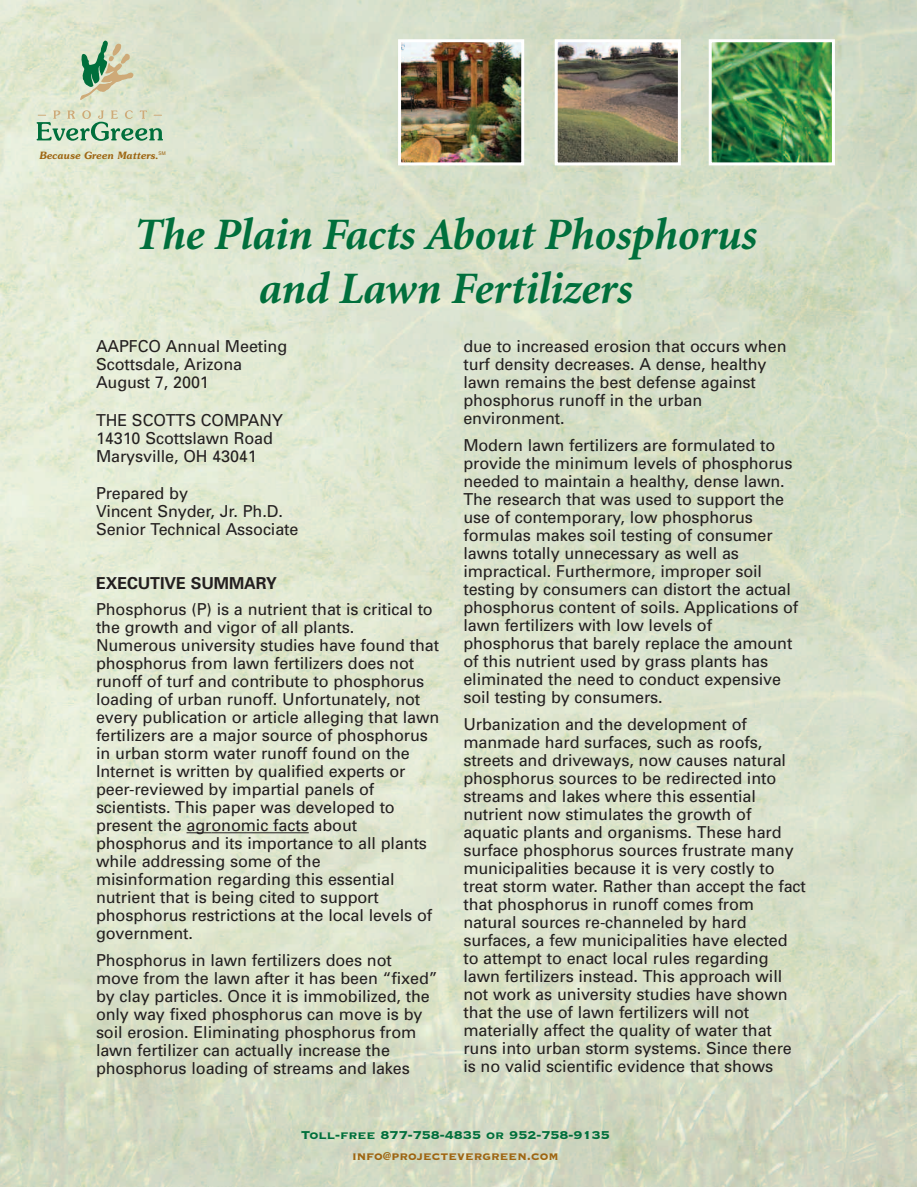
<style>
.page{position:relative;width:918px;height:1188px;background:#fff}
.page>*{position:absolute;margin:0;border:0;box-sizing:border-box;transform-origin:0 0}
.t1{font:italic 700 45px/54px "Minion";letter-spacing:-.01em;color:#006f3c;text-align:center}
.t2{font:16.5px/18px "Univers";letter-spacing:-.005em;color:#231f20}
.t3{font:700 16.5px "Univers";letter-spacing:-.005em;color:#231f20}
.t4{font:15px "Copperplate Thirty Three BC";color:#006f3c}
.t5{font:15px "Copperplate Thirty Three BC";color:#9e6512;scale:.95 1}
.t6{font:italic 600 10.05px "Souvenir";color:#9e6512;scale:.95 1}
</style>
<div class="page">
<svg style="left:80px;top:41px;width:54px;height:59px;background:#b3c5a4"></svg>
<svg style="left:37px;top:110px;width:126px;height:31px;background:#b2ccae"></svg>
<img style="left:402px;top:43px;width:118px;height:118px">
<div style="left:398px;top:39px;width:126px;height:126px;border:3px solid #fff"></div>
<img style="left:559px;top:43px;width:118px;height:118px">
<div style="left:555px;top:39px;width:126px;height:126px;border:3px solid #fff"></div>
<img style="left:713px;top:43px;width:118px;height:118px">
<div style="left:709px;top:39px;width:126px;height:126px;border:3px solid #fff"></div>
<svg style="left:187px;top:832px;width:24px;height:1px"></svg>
<hr style="left:211px;top:832px;width:98px;height:1px;background:#231f20">
<p class="t6" style="left:39px;top:150px;width:135px">Because Green Matters.<sup>SM</sup></p>
<h1 class="t1" style="left:133px;top:212px;width:624px">The Plain Facts About Phosphorus and Lawn Fertilizers</h1>
<p class="t2" style="left:96px;top:339px;width:193px">AAPFCO Annual Meeting<br>Scottsdale, Arizona<br>August 7, 2001</p>
<p class="t2" style="left:96px;top:412px;width:188px">THE SCOTTS COMPANY<br>14310 Scottslawn Road<br>Marysville, OH 43041</p>
<p class="t2" style="left:96px;top:486px;width:204px">Prepared by<br>Vincent Snyder, Jr. Ph.D.<br>Senior Technical Associate</p>
<p class="t3" style="left:96px;top:577px;width:182px">EXECUTIVE SUMMARY</p>
<p class="t2" style="left:96px;top:602px;width:345px">Phosphorus (P) is a nutrient that is critical to the growth and vigor of all plants.<br>Numerous university studies have found that phosphorus from lawn fertilizers does not runoff of turf and contribute to phosphorus loading of urban runoff. Unfortunately, not every publication or article alleging that lawn fertilizers are a major source of phosphorus in urban storm water runoff found on the Internet is written by qualified experts or peer-reviewed by impartial panels of scientists. This paper was developed to present the agronomic facts about phosphorus and its importance to all plants while addressing some of the misinformation regarding this essential nutrient that is being cited to support phosphorus restrictions at the local levels of government.</p>
<p class="t2" style="left:96px;top:952px;width:343px">Phosphorus in lawn fertilizers does not move from the lawn after it has been “fixed” by clay particles. Once it is immobilized, the only way fixed phosphorus can move is by soil erosion. Eliminating phosphorus from lawn fertilizer can actually increase the phosphorus loading of streams and lakes</p>
<p class="t2" style="left:463px;top:339px;width:325px">due to increased erosion that occurs when turf density decreases. A dense, healthy lawn remains the best defense against phosphorus runoff in the urban environment.</p>
<p class="t2" style="left:463px;top:438px;width:336px">Modern lawn fertilizers are formulated to provide the minimum levels of phosphorus needed to maintain a healthy, dense lawn.<br>The research that was used to support the use of contemporary, low phosphorus formulas makes soil testing of consumer lawns totally unnecessary as well as impractical. Furthermore, improper soil testing by consumers can distort the actual phosphorus content of soils. Applications of lawn fertilizers with low levels of phosphorus that barely replace the amount of this nutrient used by grass plants has eliminated the need to conduct expensive soil testing by consumers.</p>
<p class="t2" style="left:463px;top:716px;width:344px">Urbanization and the development of manmade hard surfaces, such as roofs, streets and driveways, now causes natural phosphorus sources to be redirected into streams and lakes where this essential nutrient now stimulates the growth of aquatic plants and organisms. These hard surface phosphorus sources frustrate many municipalities because it is very costly to treat storm water. Rather than accept the fact that phosphorus in runoff comes from natural sources re-channeled by hard surfaces, a few municipalities have elected to attempt to enact local rules regarding lawn fertilizers instead. This approach will not work as university studies have shown that the use of lawn fertilizers will not materially affect the quality of water that runs into urban storm systems. Since there is no valid scientific evidence that shows</p>
<p class="t4" style="left:301px;top:1125px;width:310px">Toll-free 877-758-4835 or 952-758-9135</p>
<p class="t5" style="left:352px;top:1146px;width:219px">info@projectevergreen.com</p>
</div>
